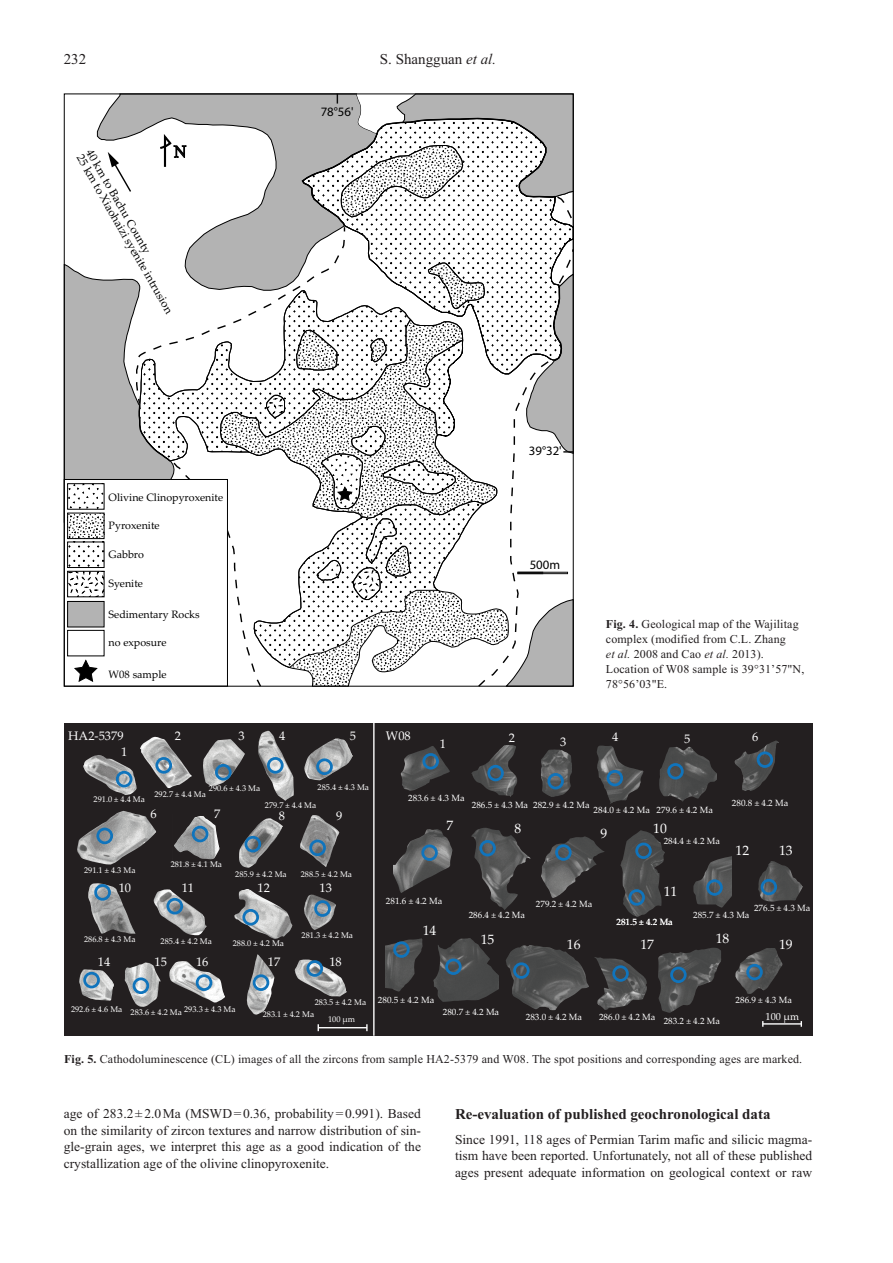
<style>
.page{position:relative;width:893px;height:1263px;background:#fff}
.page>*{position:absolute;margin:0;border:0;box-sizing:border-box;transform-origin:0 0}
.t1{font:17.1px "David";color:#000}
.t2{font:700 15px "Times New Roman";color:#231f20}
.t3{font:15px "Times New Roman";color:#231f20}
.t4{font:13.65px "Palatino Linotype";color:#fff}
.t5{font:13.5px/16.5px "Times New Roman";color:#231f20;text-align:justify}
.t6{font:12.9px "Myriad Pro";color:#000}
.t7{font:12.45px "Palatino Linotype";color:#fff}
.t8{font:12px/15px "Times New Roman";letter-spacing:.01em;color:#231f20}
.t9{font:11.4px/10.9px "Palatino Linotype";color:#000}
.t10{font:10.65px "Palatino Linotype";color:#000}
.t11{font:10.2px "Palatino Linotype";color:#fff}
.t12{font:9.15px "Palatino Linotype";color:#fff}
.t13{font:8.25px "Palatino Linotype";color:#fff}
.s1{font-style:italic}
.s2{font-weight:700}
</style>
<div class="page">
<svg style="left:64px;top:94px;width:510px;height:592px"></svg>
<div style="left:64px;top:723px;width:310px;height:313px;background:#231f20"></div>
<hr style="left:318px;top:1027px;width:49px;height:1px;background:#fff">
<svg style="left:366px;top:1024px;width:2px;height:7px"></svg>
<svg style="left:77px;top:730px;width:280px;height:301px"></svg>
<div style="left:373px;top:723px;width:440px;height:313px;background:#231f20"></div>
<svg style="left:393px;top:829px;width:60px;height:64px"></svg>
<div style="left:421px;top:844px;width:17px;height:17px;border:3px solid #1074bc;border-radius:50%"></div>
<svg style="left:471px;top:745px;width:46px;height:52px"></svg>
<div style="left:487px;top:765px;width:17px;height:16px;border:3px solid #1074bc;border-radius:50%"></div>
<svg style="left:693px;top:856px;width:39px;height:52px"></svg>
<div style="left:706px;top:879px;width:17px;height:17px;border:3px solid #1074bc;border-radius:50%"></div>
<svg style="left:400px;top:746px;width:50px;height:45px"></svg>
<div style="left:422px;top:753px;width:17px;height:16px;border:3px solid #1074bc;border-radius:50%"></div>
<svg style="left:471px;top:828px;width:194px;height:89px"></svg>
<svg style="left:758px;top:861px;width:45px;height:41px"></svg>
<div style="left:761px;top:879px;width:16px;height:16px;border:3px solid #1074bc;border-radius:50%"></div>
<svg style="left:541px;top:749px;width:31px;height:48px"></svg>
<div style="left:547px;top:773px;width:17px;height:16px;border:3px solid #1074bc;border-radius:50%"></div>
<svg style="left:597px;top:740px;width:182px;height:64px"></svg>
<div style="left:757px;top:751px;width:16px;height:17px;border:3px solid #1074bc;border-radius:50%"></div>
<hr style="left:763px;top:1023px;width:38px;height:1px;background:#fff">
<svg style="left:385px;top:938px;width:409px;height:89px"></svg>
<hr style="left:373px;top:723px;width:2px;height:313px;background:#fff">
<p class="t3" style="left:64px;top:50px;width:24px">232</p>
<p class="t3" style="left:380px;top:50px;width:118px">S. Shangguan <span class="s1">et al.</span></p>
<p class="t9" style="left:94px;top:147px;width:183px;rotate:60deg">40 km to Bachu County<br>25 km to Xiaohaizi syenite intrusion</p>
<p class="t1" style="left:174px;top:145px;width:14px">N</p>
<p class="t6" style="left:321px;top:104px;width:34px">78°56'</p>
<p class="t10" style="left:109px;top:489px;width:116px">Olivine Clinopyroxenite</p>
<p class="t10" style="left:109px;top:518px;width:53px">Pyroxenite</p>
<p class="t10" style="left:109px;top:546px;width:37px">Gabbro</p>
<p class="t10" style="left:109px;top:576px;width:36px">Syenite</p>
<p class="t10" style="left:109px;top:606px;width:93px">Sedimentary Rocks</p>
<p class="t10" style="left:109px;top:634px;width:59px">no exposure</p>
<p class="t10" style="left:109px;top:667px;width:60px">W08 sample</p>
<p class="t7" style="left:68px;top:727px;width:57px">HA2-5379</p>
<p class="t7" style="left:386px;top:727px;width:26px">W08</p>
<p class="t7" style="left:175px;top:727px;width:8px">2</p>
<p class="t7" style="left:238px;top:727px;width:8px">3</p>
<p class="t7" style="left:279px;top:727px;width:8px">4</p>
<p class="t7" style="left:350px;top:727px;width:8px">5</p>
<p class="t7" style="left:121px;top:743px;width:8px">1</p>
<p class="t7" style="left:440px;top:735px;width:8px">1</p>
<p class="t6" style="left:529px;top:443px;width:34px">39°32'</p>
<p class="t6" style="left:530px;top:557px;width:32px">500m</p>
<p class="t7" style="left:509px;top:728px;width:8px">2</p>
<p class="t7" style="left:560px;top:733px;width:8px">3</p>
<p class="t8" style="left:606px;top:616px;width:200px"><span class="s2">Fig. 4.</span> Geological map of the Wajilitag complex (modified from C.L. Zhang<br><span class="s1">et al.</span> 2008 and Cao <span class="s1">et al.</span> 2013).<br>Location of W08 sample is 39°31’57"N,<br>78°56’03"E.</p>
<p class="t7" style="left:612px;top:728px;width:8px">4</p>
<p class="t7" style="left:684px;top:730px;width:8px">5</p>
<p class="t7" style="left:752px;top:728px;width:8px">6</p>
<p class="t13" style="left:318px;top:781px;width:53px">285.4 ± 4.3 Ma</p>
<p class="t13" style="left:209px;top:782px;width:53px">290.6 ± 4.3 Ma</p>
<p class="t13" style="left:154px;top:788px;width:53px">292.7 ± 4.4 Ma</p>
<p class="t13" style="left:94px;top:793px;width:53px">291.0 ± 4.4 Ma</p>
<p class="t13" style="left:265px;top:799px;width:53px">279.7 ± 4.4 Ma</p>
<p class="t7" style="left:150px;top:805px;width:8px">6</p>
<p class="t7" style="left:214px;top:805px;width:8px">7</p>
<p class="t7" style="left:279px;top:807px;width:8px">8</p>
<p class="t7" style="left:336px;top:807px;width:8px">9</p>
<p class="t13" style="left:84px;top:865px;width:53px">291.1 ± 4.3 Ma</p>
<p class="t13" style="left:171px;top:858px;width:53px">281.8 ± 4.1 Ma</p>
<p class="t13" style="left:235px;top:869px;width:53px">285.9 ± 4.2 Ma</p>
<p class="t13" style="left:301px;top:869px;width:53px">288.5 ± 4.2 Ma</p>
<p class="t7" style="left:119px;top:879px;width:14px">10</p>
<p class="t7" style="left:182px;top:879px;width:14px">11</p>
<p class="t7" style="left:258px;top:879px;width:14px">12</p>
<p class="t7" style="left:320px;top:879px;width:14px">13</p>
<p class="t13" style="left:84px;top:933px;width:53px">286.8 ± 4.3 Ma</p>
<p class="t13" style="left:161px;top:935px;width:53px">285.4 ± 4.2 Ma</p>
<p class="t13" style="left:233px;top:938px;width:53px">288.0 ± 4.2 Ma</p>
<p class="t13" style="left:302px;top:930px;width:53px">281.3 ± 4.2 Ma</p>
<p class="t7" style="left:98px;top:953px;width:14px">14</p>
<p class="t7" style="left:154px;top:953px;width:14px">15</p>
<p class="t7" style="left:196px;top:953px;width:14px">16</p>
<p class="t7" style="left:268px;top:953px;width:14px">17</p>
<p class="t7" style="left:329px;top:953px;width:14px">18</p>
<p class="t12" style="left:408px;top:791px;width:58px">283.6 ± 4.3 Ma</p>
<p class="t12" style="left:472px;top:798px;width:119px">286.5 ± 4.3 Ma 282.9 ± 4.2 Ma</p>
<p class="t12" style="left:594px;top:803px;width:121px">284.0 ± 4.2 Ma 279.6 ± 4.2 Ma</p>
<p class="t4" style="left:447px;top:815px;width:8px">7</p>
<p class="t4" style="left:515px;top:819px;width:8px">8</p>
<p class="t4" style="left:600px;top:823px;width:8px">9</p>
<p class="t4" style="left:653px;top:819px;width:15px">10</p>
<p class="t12" style="left:664px;top:835px;width:58px">284.4 ± 4.2 Ma</p>
<p class="t12" style="left:732px;top:796px;width:58px">280.8 ± 4.2 Ma</p>
<p class="t4" style="left:736px;top:841px;width:15px">12</p>
<p class="t4" style="left:779px;top:841px;width:15px">13</p>
<p class="t12" style="left:386px;top:895px;width:58px">281.6 ± 4.2 Ma</p>
<p class="t4" style="left:423px;top:920px;width:15px">14</p>
<p class="t12" style="left:469px;top:909px;width:58px">286.4 ± 4.2 Ma</p>
<p class="t12" style="left:536px;top:897px;width:58px">279.2 ± 4.2 Ma</p>
<p class="t4" style="left:664px;top:882px;width:15px">11</p>
<p class="t12" style="left:616px;top:915px;width:58px">281.5 ± 4.2 Ma</p>
<p class="t4" style="left:481px;top:929px;width:15px">15</p>
<p class="t4" style="left:567px;top:934px;width:15px">16</p>
<p class="t4" style="left:640px;top:934px;width:15px">17</p>
<p class="t12" style="left:754px;top:901px;width:58px">276.5 ± 4.3 Ma</p>
<p class="t12" style="left:693px;top:909px;width:58px">285.7 ± 4.3 Ma</p>
<p class="t4" style="left:716px;top:928px;width:15px">18</p>
<p class="t4" style="left:779px;top:934px;width:15px">19</p>
<p class="t13" style="left:71px;top:1003px;width:53px">292.6 ± 4.6 Ma</p>
<p class="t13" style="left:184px;top:1003px;width:53px">293.3 ± 4.3 Ma</p>
<p class="t13" style="left:131px;top:1006px;width:53px">283.6 ± 4.2 Ma</p>
<p class="t13" style="left:315px;top:996px;width:53px">283.5 ± 4.2 Ma</p>
<p class="t12" style="left:378px;top:993px;width:58px">280.5 ± 4.2 Ma</p>
<p class="t12" style="left:736px;top:993px;width:58px">286.9 ± 4.3 Ma</p>
<p class="t13" style="left:263px;top:1008px;width:53px">283.1 ± 4.2 Ma</p>
<p class="t13" style="left:328px;top:1013px;width:29px">100 µm</p>
<p class="t12" style="left:443px;top:1005px;width:58px">280.7 ± 4.2 Ma</p>
<p class="t12" style="left:526px;top:1010px;width:58px">283.0 ± 4.2 Ma</p>
<p class="t12" style="left:599px;top:1010px;width:58px">286.0 ± 4.2 Ma</p>
<p class="t12" style="left:664px;top:1014px;width:58px">283.2 ± 4.2 Ma</p>
<p class="t11" style="left:766px;top:1009px;width:35px">100 µm</p>
<p class="t8" style="left:64px;top:1051px;width:740px"><span class="s2">Fig. 5.</span> Cathodoluminescence (CL) images of all the zircons from sample HA2-5379 and W08. The spot positions and corresponding ages are marked.</p>
<p class="t5" style="left:64px;top:1105px;width:359px">age of 283.2±2.0Ma (MSWD=0.36, probability=0.991). Based on the similarity of zircon textures and narrow distribution of sin&shy;gle-grain ages, we interpret this age as a good indication of the crystallization age of the olivine clinopyroxenite.</p>
<p class="t2" style="left:455px;top:1106px;width:317px">Re-evaluation of published geochronological data</p>
<p class="t5" style="left:455px;top:1131px;width:359px">Since 1991, 118 ages of Permian Tarim mafic and silicic magma&shy;tism have been reported. Unfortunately, not all of these published ages present adequate information on geological context or raw</p>
</div>
